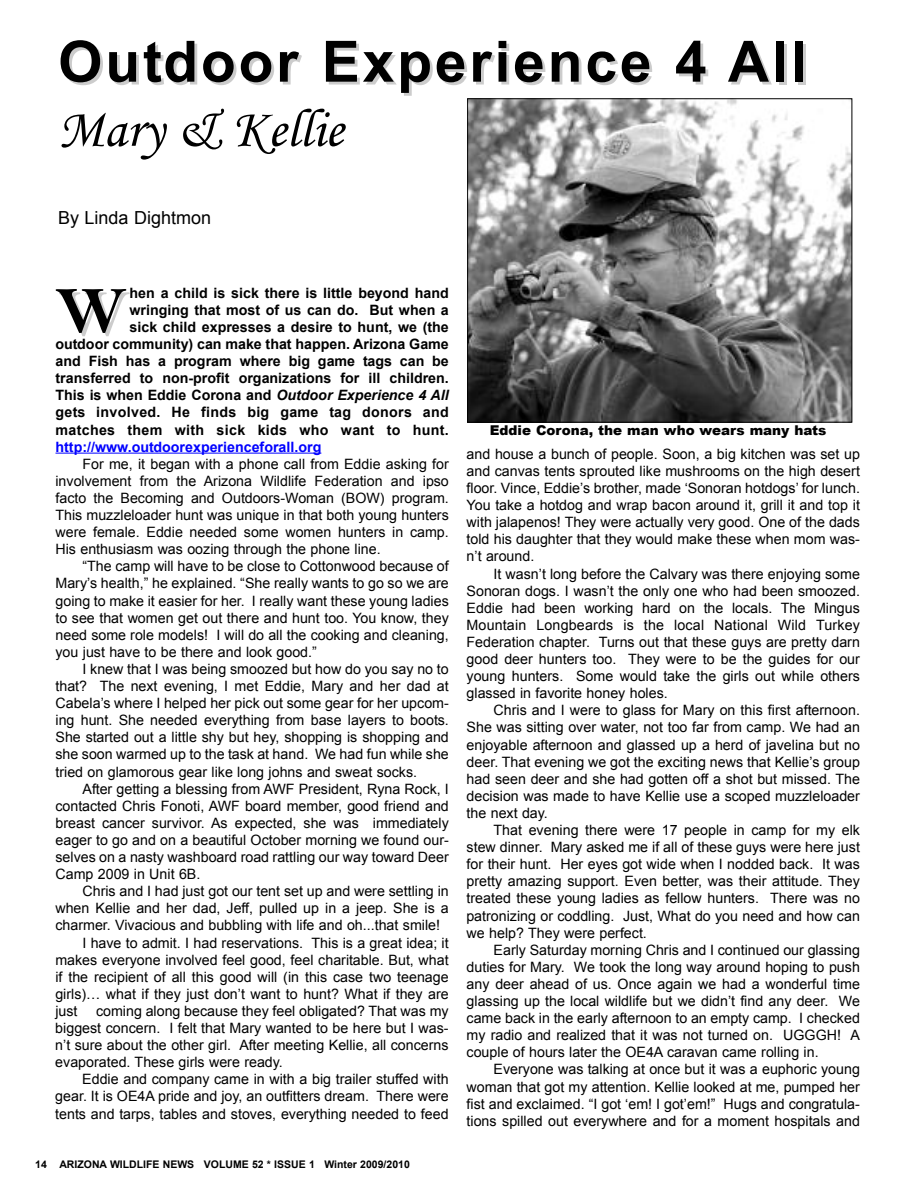
<style>
.page{position:relative;width:918px;height:1188px;background:#fff}
.page>*{position:absolute;margin:0;border:0;box-sizing:border-box;transform-origin:0 0}
.t1{font:66.6px "Bell MT Bold";color:#000}
.t2{font:700 57px "Arial";letter-spacing:.05em;color:#000}
.t3{font:54px "Monotype Corsiva";color:#000}
.t4{font:18px "Arial";color:#000}
.t5{font:14.25px/17.1px "Arial";color:#000;text-align:justify}
.t6{font:700 14.25px/17.1px "Arial";color:#000;text-align:right}
.t7{font:700 14.25px "Arial";color:#00f}
.t8{font:900 13.5px "Arial";color:#000}
.t9{font:700 10.5px "Arial";color:#000}
.s1{font-style:italic}
</style>
<div class="page">
<hr style="left:56px;top:453px;width:265px;height:1px;background:#00f">
<img style="left:470px;top:101px;width:380px;height:319px">
<div style="left:468px;top:99px;width:384px;height:323px;border:1px solid #000"></div>
<h2 class="t2" style="left:58px;top:30px;width:750px">Outdoor Experience 4 All</h2>
<h3 class="t3" style="left:58px;top:103px;width:287px">Mary &amp; Kellie</h3>
<p class="t4" style="left:58px;top:207px;width:155px">By Linda Dightmon</p>
<p class="t6" style="left:55px;top:284px;width:395px">hen a child is sick there is little beyond hand<br>wringing that most of us can do. But when a<br>sick child expresses a desire to hunt, we (the<br>outdoor community) can make that happen. Arizona Game and Fish has a program where big game tags can be transferred to non-profit organizations for ill children.<br>This is when Eddie Corona and <span class="s1">Outdoor Experience 4 All </span>gets involved. He finds big game tag donors and matches them with sick kids who want to hunt.</p>
<p class="t7" style="left:55px;top:439px;width:267px">http://www.outdoorexperienceforall.org</p>
<p class="t5" style="left:56px;top:455px;width:395px;text-indent:27px">For me, it began with a phone call from Eddie asking for involvement from the Arizona Wildlife Federation and ipso facto the Becoming and Outdoors-Woman (BOW) program.<br>This muzzleloader hunt was unique in that both young hunters were female. Eddie needed some women hunters in camp.<br>His enthusiasm was oozing through the phone line.</p>
<p class="t5" style="left:56px;top:558px;width:395px;text-indent:27px">“The camp will have to be close to Cottonwood because of Mary’s health,” he explained. “She really wants to go so we are going to make it easier for her. I really want these young ladies to see that women get out there and hunt too. You know, they need some role models! I will do all the cooking and cleaning, you just have to be there and look good.”</p>
<p class="t5" style="left:56px;top:661px;width:395px;text-indent:27px">I knew that I was being smoozed but how do you say no to that? The next evening, I met Eddie, Mary and her dad at Cabela’s where I helped her pick out some gear for her upcom&shy;ing hunt. She needed everything from base layers to boots.<br>She started out a little shy but hey, shopping is shopping and she soon warmed up to the task at hand. We had fun while she tried on glamorous gear like long johns and sweat socks.</p>
<p class="t5" style="left:55px;top:780px;width:395px;text-indent:27px">After getting a blessing from AWF President, Ryna Rock, I contacted Chris Fonoti, AWF board member, good friend and breast cancer survivor. As expected, she was immediately eager to go and on a beautiful October morning we found our&shy;selves on a nasty washboard road rattling our way toward Deer Camp 2009 in Unit 6B.</p>
<p class="t5" style="left:82px;top:883px;width:368px">Chris and I had just got our tent set up and were settling in</p>
<p class="t5" style="left:55px;top:900px;width:395px">when Kellie and her dad, Jeff, pulled up in a jeep. She is a</p>
<p class="t5" style="left:55px;top:917px;width:386px">charmer. Vivacious and bubbling with life and oh...that smile!</p>
<p class="t5" style="left:82px;top:934px;width:368px">I have to admit. I had reservations. This is a great idea; it</p>
<p class="t5" style="left:55px;top:951px;width:395px">makes everyone involved feel good, feel charitable. But, what</p>
<p class="t5" style="left:55px;top:968px;width:395px">if the recipient of all this good will (in this case two teenage</p>
<p class="t5" style="left:55px;top:985px;width:395px">girls)… what if they just don’t want to hunt? What if they are</p>
<p class="t5" style="left:55px;top:1003px;width:24px">just</p>
<h1 class="t1" style="left:56px;top:276px;width:72px">W</h1>
<p class="t5" style="left:55px;top:1003px;width:395px;text-indent:41px">coming along because they feel obligated? That was my biggest concern. I felt that Mary wanted to be here but I was&shy;n’t sure about the other girl. After meeting Kellie, all concerns evaporated. These girls were ready.</p>
<p class="t5" style="left:55px;top:1071px;width:395px;text-indent:27px">Eddie and company came in with a big trailer stuffed with gear. It is OE4A pride and joy, an outfitters dream. There were tents and tarps, tables and stoves, everything needed to feed</p>
<p class="t9" style="left:35px;top:1159px;width:376px">14 ARIZONA WILDLIFE NEWS VOLUME 52 * ISSUE 1 Winter 2009/2010</p>
<p class="t8" style="left:490px;top:420px;width:338px">Eddie Corona, the man who wears many hats</p>
<p class="t5" style="left:467px;top:445px;width:395px">and house a bunch of people. Soon, a big kitchen was set up and canvas tents sprouted like mushrooms on the high desert floor. Vince, Eddie’s brother, made ‘Sonoran hotdogs’ for lunch.<br>You take a hotdog and wrap bacon around it, grill it and top it with jalapenos! They were actually very good. One of the dads told his daughter that they would make these when mom was&shy;n’t around.</p>
<p class="t5" style="left:467px;top:565px;width:395px;text-indent:27px">It wasn’t long before the Calvary was there enjoying some Sonoran dogs. I wasn’t the only one who had been smoozed.<br>Eddie had been working hard on the locals. The Mingus Mountain Longbeards is the local National Wild Turkey Federation chapter. Turns out that these guys are pretty darn good deer hunters too. They were to be the guides for our young hunters. Some would take the girls out while others glassed in favorite honey holes.</p>
<p class="t5" style="left:467px;top:702px;width:395px;text-indent:27px">Chris and I were to glass for Mary on this first afternoon.<br>She was sitting over water, not too far from camp. We had an enjoyable afternoon and glassed up a herd of javelina but no deer. That evening we got the exciting news that Kellie’s group had seen deer and she had gotten off a shot but missed. The decision was made to have Kellie use a scoped muzzleloader the next day.</p>
<p class="t5" style="left:467px;top:822px;width:395px;text-indent:27px">That evening there were 17 people in camp for my elk stew dinner. Mary asked me if all of these guys were here just for their hunt. Her eyes got wide when I nodded back. It was pretty amazing support. Even better, was their attitude. They treated these young ladies as fellow hunters. There was no patronizing or coddling. Just, What do you need and how can we help? They were perfect.</p>
<p class="t5" style="left:467px;top:941px;width:395px;text-indent:27px">Early Saturday morning Chris and I continued our glassing duties for Mary. We took the long way around hoping to push any deer ahead of us. Once again we had a wonderful time glassing up the local wildlife but we didn’t find any deer. We came back in the early afternoon to an empty camp. I checked my radio and realized that it was not turned on. UGGGH! A couple of hours later the OE4A caravan came rolling in.</p>
<p class="t5" style="left:467px;top:1061px;width:395px;text-indent:27px">Everyone was talking at once but it was a euphoric young woman that got my attention. Kellie looked at me, pumped her fist and exclaimed. “I got ‘em! I got’em!” Hugs and congratula&shy;tions spilled out everywhere and for a moment hospitals and</p>
</div>
